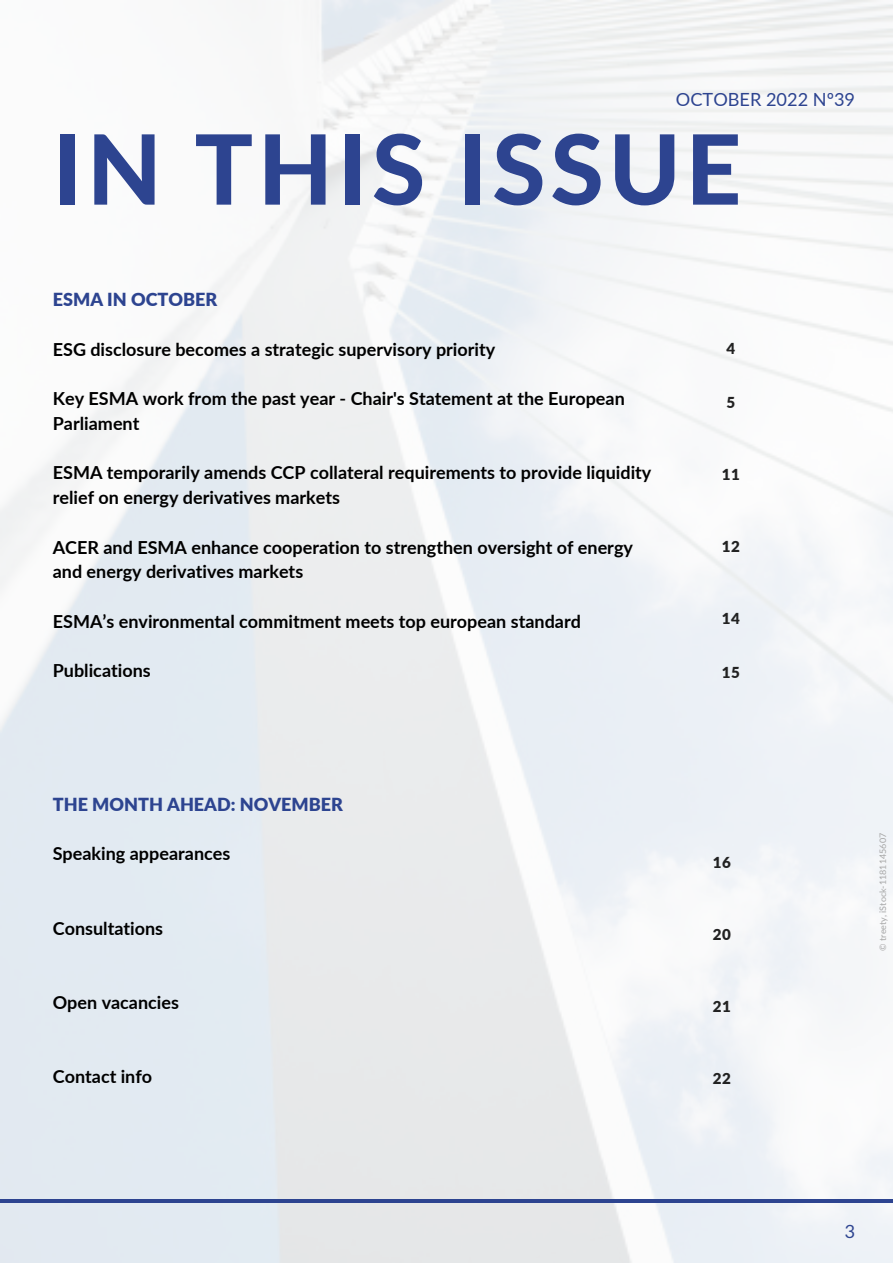
<style>
.page{position:relative;width:893px;height:1264px;background:#fff}
.page>*{position:absolute;margin:0;border:0;box-sizing:border-box;transform-origin:0 0}
.t1{font:800 96.75px "Lato";letter-spacing:.05em;color:#2d4490}
.t2{font:18.15px "Lato";color:#2d4490}
.t3{font:700 18px/24.8px "Lato";color:#000}
.t4{font:900 18px "Lato";color:#2d4490}
.t5{font:900 15.15px "Lato";letter-spacing:.03em;color:#222}
.t6{font:9px "Lato";color:#a6a6a6}
</style>
<div class="page">
<img style="left:0;top:0;width:892px;height:1262px">
<hr style="left:0;top:1199px;width:892px;height:3px;background:#2d4490">
<p class="t2" style="left:676px;top:88px;width:181px">OCTOBER 2022 Nº39</p>
<h1 class="t1" style="left:53px;top:109px;width:690px">IN THIS ISSUE</h1>
<p class="t4" style="left:53px;top:288px;width:166px">ESMA IN OCTOBER</p>
<p class="t3" style="left:53px;top:336px;width:444px">ESG disclosure becomes a strategic supervisory priority</p>
<p class="t3" style="left:53px;top:386px;width:573px">Key ESMA work from the past year - Chair's Statement at the European<br>Parliament</p>
<p class="t3" style="left:53px;top:460px;width:600px">ESMA temporarily amends CCP collateral requirements to provide liquidity relief on energy derivatives markets</p>
<p class="t3" style="left:53px;top:534px;width:581px">ACER and ESMA enhance cooperation to strengthen oversight of energy and energy derivatives markets</p>
<p class="t3" style="left:53px;top:608px;width:529px">ESMA’s environmental commitment meets top european standard</p>
<p class="t3" style="left:53px;top:658px;width:99px">Publications</p>
<p class="t5" style="left:726px;top:339px;width:10px">4</p>
<p class="t5" style="left:726px;top:393px;width:10px">5</p>
<p class="t5" style="left:721px;top:465px;width:20px">11</p>
<p class="t5" style="left:721px;top:537px;width:20px">12</p>
<p class="t5" style="left:721px;top:609px;width:20px">14</p>
<p class="t5" style="left:721px;top:663px;width:20px">15</p>
<p class="t4" style="left:53px;top:793px;width:291px">THE MONTH AHEAD: NOVEMBER</p>
<p class="t3" style="left:53px;top:841px;width:179px">Speaking appearances</p>
<p class="t3" style="left:53px;top:915px;width:112px">Consultations</p>
<p class="t3" style="left:53px;top:989px;width:128px">Open vacancies</p>
<p class="t3" style="left:53px;top:1063px;width:101px">Contact info</p>
<p class="t5" style="left:712px;top:853px;width:20px">16</p>
<p class="t5" style="left:712px;top:925px;width:20px">20</p>
<p class="t5" style="left:712px;top:997px;width:20px">21</p>
<p class="t5" style="left:712px;top:1069px;width:20px">22</p>
<p class="t6" style="left:877px;top:950px;width:119px;rotate:-90deg">© treety, iStock-1181145607</p>
<p class="t2" style="left:844px;top:1219px;width:12px">3</p>
</div>
